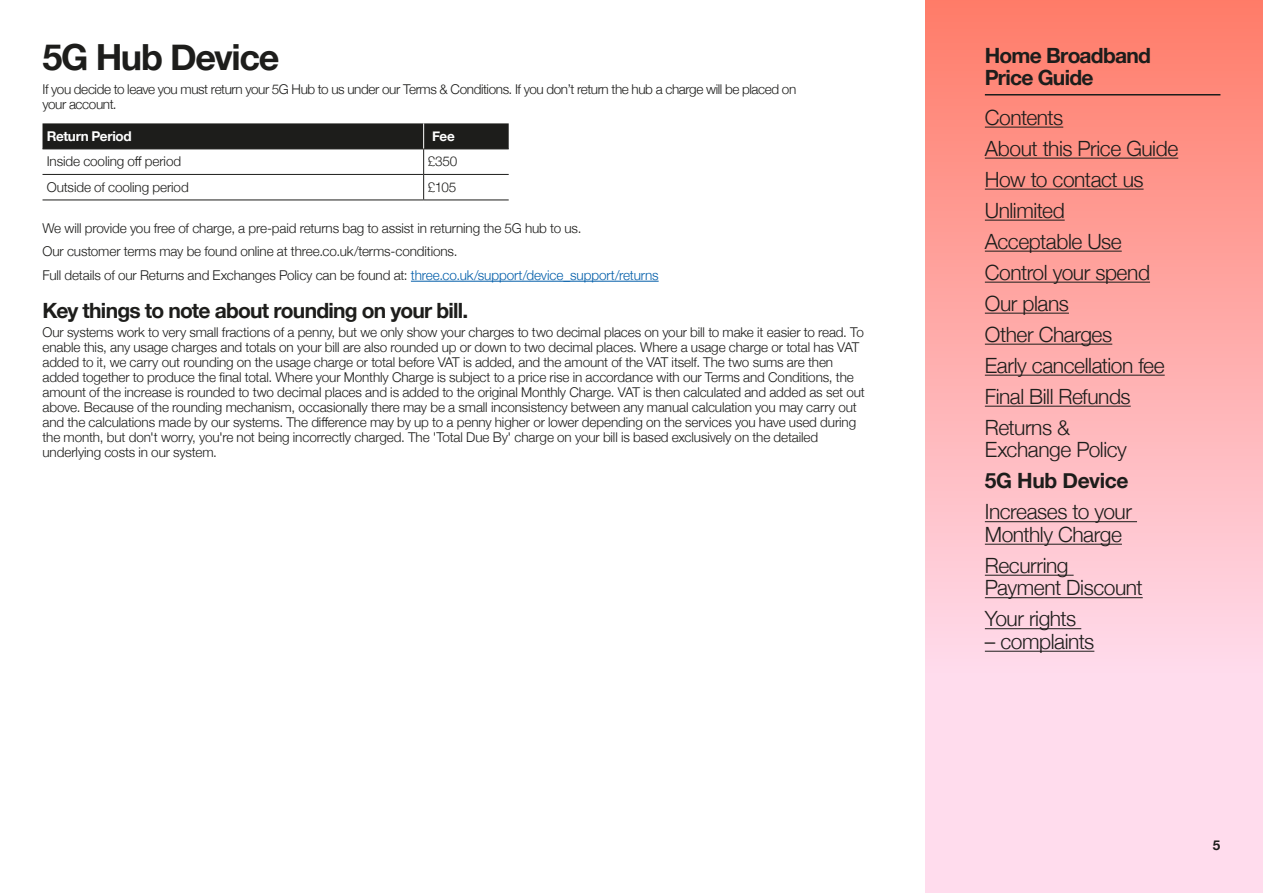
<style>
.page{position:relative;width:1263px;height:893px;background:#fff}
.page>*{position:absolute;margin:0;border:0;box-sizing:border-box;transform-origin:0 0}
.t1{font:700 36px "Helvetica Neue";letter-spacing:-.04em;color:#1d1d1b}
.t2{font:300 21px/31px "Helvetica Neue";letter-spacing:-.02em;color:#1d1d1b}
.t3{font:700 21px/22.5px "Helvetica Neue";letter-spacing:-.035em;color:#1d1d1b}
.t4{font:700 21px "Helvetica Neue";letter-spacing:-.015em;color:#1d1d1b}
.t5{font:300 13.5px/15px "Helvetica Neue";letter-spacing:-.01em;color:#1d1d1b}
.t6{font:300 13.5px/15px "Helvetica Neue";letter-spacing:-.03em;color:#1d1d1b}
.t7{font:700 13.5px "Helvetica Neue";letter-spacing:-.025em;color:#fff}
.t8{font:700 13.5px "Helvetica Neue";color:#1d1d1b}
.s1{color:#005da9}
</style>
<div class="page">
<svg style="left:926px;top:0;width:337px;height:893px;background:#feb7ba"></svg>
<hr style="left:985px;top:94px;width:235px;height:1px;background:#1d1d1b">
<hr style="left:985px;top:127px;width:78px;height:1px;background:#1d1d1b">
<hr style="left:985px;top:158px;width:193px;height:1px;background:#1d1d1b">
<hr style="left:985px;top:189px;width:158px;height:1px;background:#1d1d1b">
<hr style="left:985px;top:220px;width:80px;height:1px;background:#1d1d1b">
<hr style="left:985px;top:251px;width:137px;height:1px;background:#1d1d1b">
<hr style="left:985px;top:282px;width:165px;height:1px;background:#1d1d1b">
<hr style="left:985px;top:313px;width:84px;height:1px;background:#1d1d1b">
<hr style="left:985px;top:344px;width:127px;height:1px;background:#1d1d1b">
<hr style="left:985px;top:375px;width:180px;height:1px;background:#1d1d1b">
<hr style="left:985px;top:406px;width:146px;height:1px;background:#1d1d1b">
<hr style="left:985px;top:521px;width:152px;height:1px;background:#1d1d1b">
<hr style="left:985px;top:544px;width:137px;height:1px;background:#1d1d1b">
<hr style="left:985px;top:575px;width:88px;height:1px;background:#1d1d1b">
<hr style="left:985px;top:597px;width:158px;height:1px;background:#1d1d1b">
<hr style="left:985px;top:628px;width:96px;height:1px;background:#1d1d1b">
<hr style="left:985px;top:651px;width:109px;height:1px;background:#1d1d1b">
<hr style="left:411px;top:281px;width:248px;height:1px;background:#005da9">
<hr style="left:43px;top:200px;width:381px;height:1px;background:#1d1d1b">
<hr style="left:424px;top:200px;width:85px;height:1px;background:#1d1d1b">
<svg style="left:43px;top:123px;width:466px;height:77px"></svg>
<h1 class="t1" style="left:43px;top:29px;width:238px">5G Hub Device</h1>
<p class="t6" style="left:43px;top:81px;width:755px">If you decide to leave you must return your 5G Hub to us under our Terms &amp; Conditions. If you don’t return the hub a charge will be placed on your account.</p>
<p class="t7" style="left:47px;top:125px;width:86px">Return Period</p>
<p class="t7" style="left:432px;top:125px;width:24px">Fee</p>
<p class="t5" style="left:47px;top:153px;width:136px">Inside cooling off period</p>
<p class="t5" style="left:428px;top:153px;width:31px">£350</p>
<p class="t5" style="left:47px;top:178px;width:144px">Outside of cooling period</p>
<p class="t5" style="left:428px;top:178px;width:30px">£105</p>
<p class="t5" style="left:43px;top:215px;width:618px;line-height:23.5px">We will provide you free of charge, a pre-paid returns bag to assist in returning the 5G hub to us.<br>Our customer terms may be found online at three.co.uk/terms-conditions.<br>Full details of our Returns and Exchanges Policy can be found at: <span class="s1">three.co.uk/support/device_support/returns</span></p>
<h2 class="t3" style="left:43px;top:300px;width:427px">Key things to note about rounding on your bill.</h2>
<p class="t5" style="left:43px;top:324px;width:824px">Our systems work to very small fractions of a penny, but we only show your charges to two decimal places on your bill to make it easier to read. To enable this, any usage charges and totals on your bill are also rounded up or down to two decimal places. Where a usage charge or total has VAT added to it, we carry out rounding on the usage charge or total before VAT is added, and the amount of the VAT itself. The two sums are then added together to produce the final total. Where your Monthly Charge is subject to a price rise in accordance with our Terms and Conditions, the amount of the increase is rounded to two decimal places and is added to the original Monthly Charge. VAT is then calculated and added as set out above. Because of the rounding mechanism, occasionally there may be a small inconsistency between any manual calculation you may carry out and the calculations made by our systems. The difference may by up to a penny higher or lower depending on the services you have used during the month, but don't worry, you're not being incorrectly charged. The 'Total Due By' charge on your bill is based exclusively on the detailed underlying costs in our system.</p>
<h2 class="t3" style="left:985px;top:45px;width:168px">Home Broadband<br>Price Guide</h2>
<h2 class="t2" style="left:985px;top:100px;width:195px">Contents<br>About this Price Guide<br>How to contact us<br>Unlimited<br>Acceptable Use<br>Control your spend<br>Our plans<br>Other Charges<br>Early cancellation fee<br>Final Bill Refunds<br>Returns &amp;</h2>
<h2 class="t2" style="left:985px;top:433px;width:143px">Exchange Policy</h2>
<h2 class="t4" style="left:985px;top:464px;width:145px">5G Hub Device</h2>
<h2 class="t2" style="left:985px;top:499px;width:149px;line-height:22.5px">Increases to your<br>Monthly Charge</h2>
<h2 class="t2" style="left:985px;top:553px;width:159px;line-height:22.5px">Recurring<br>Payment Discount</h2>
<h2 class="t2" style="left:985px;top:602px;width:93px">Your rights</h2>
<h2 class="t2" style="left:985px;top:624px;width:111px">– complaints</h2>
<p class="t8" style="left:1213px;top:835px;width:9px">5</p>
</div>
